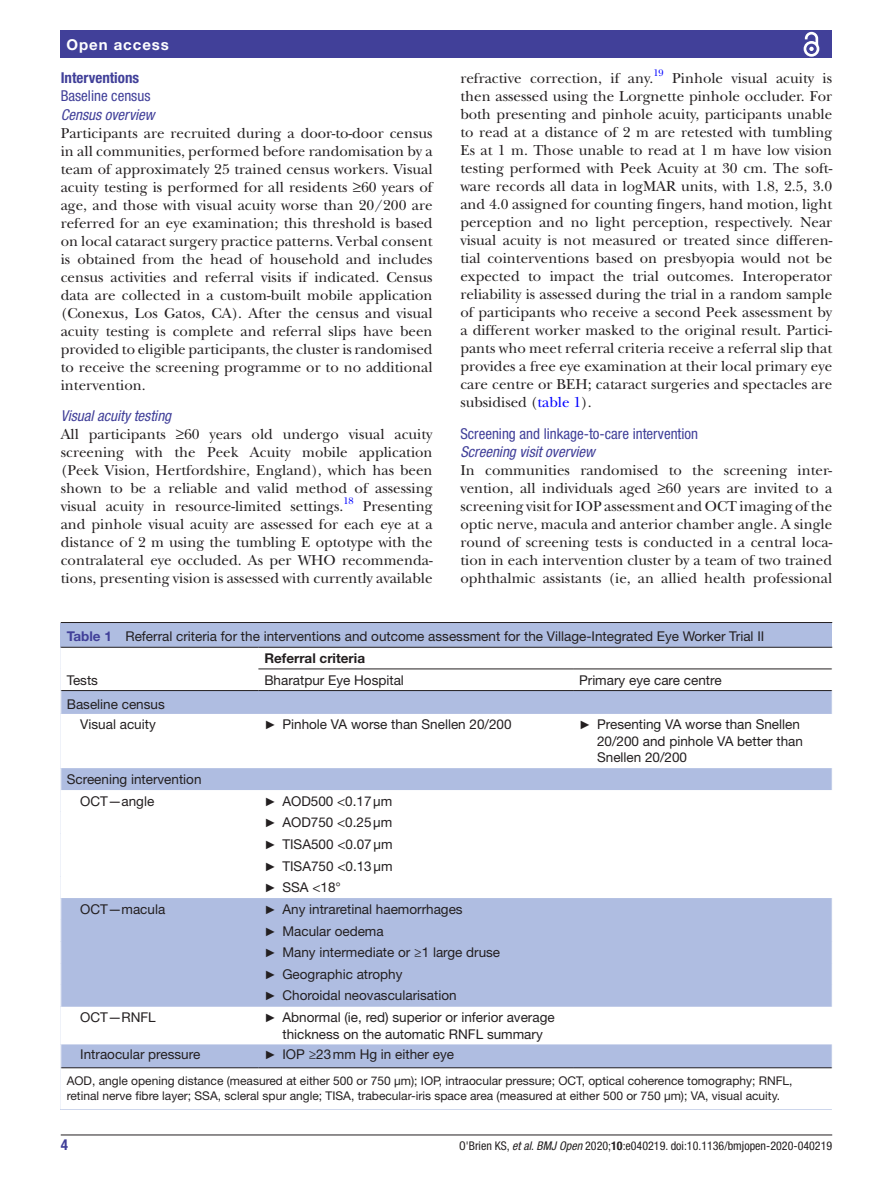
<style>
.page{position:relative;width:893px;height:1191px;background:#fff}
.page>*{position:absolute;margin:0;border:0;box-sizing:border-box;transform-origin:0 0}
.t1{font:15px/18px "New Baskerville";color:#231f20;text-align:justify}
.t2{font:italic condensed 15px "Helvetica Neue LT Std";color:#414099}
.t3{font:condensed 15px "Helvetica Neue LT Std";color:#414099}
.t4{font:700 condensed 15px "Helvetica Neue LT Std";color:#414099}
.t5{font:700 15px "Helvetica Neue LT Std";letter-spacing:.065em;color:#fff}
.t6{font:13.5px/21.6px "Helvetica Neue LT Std";color:#231f20}
.t7{font:700 13.5px "Helvetica Neue LT Std";color:#231f20}
.t8{font:12px/15px "Helvetica Neue LT Std";color:#231f20}
.t9{font:condensed 12px "Helvetica Neue LT Std";color:#231f20}
.t10{font:9.9px "New Baskerville";color:#00f}
.s1{color:#00f}
.s2{font-weight:700;color:#414099}
.s3{font-family:"Arial";font-size:12px}
.s4{font-style:italic}
.s5{font-weight:700}
</style>
<div class="page">
<hr style="left:61px;top:1134px;width:771px;height:1px;background:#231f20">
<div style="left:61px;top:31px;width:771px;height:27px;background:#414099"></div>
<svg style="left:803px;top:31px;width:17px;height:26px"></svg>
<div style="left:61px;top:623px;width:771px;height:486px;background:#afbde1"></div>
<hr style="left:61px;top:622px;width:771px;height:1px;background:#231f20">
<div style="left:61px;top:648px;width:771px;height:461px;background:#fff"></div>
<svg style="left:61px;top:691px;width:771px;height:376px;fill:#fff"></svg>
<hr style="left:61px;top:690px;width:197px;height:1px;background:#231f20">
<hr style="left:61px;top:647px;width:197px;height:1px;background:#231f20">
<hr style="left:258px;top:647px;width:315px;height:1px;background:#231f20">
<hr style="left:573px;top:647px;width:259px;height:1px;background:#231f20">
<hr style="left:258px;top:668px;width:315px;height:1px;background:#231f20">
<hr style="left:258px;top:690px;width:315px;height:1px;background:#231f20">
<hr style="left:573px;top:668px;width:259px;height:1px;background:#231f20">
<hr style="left:573px;top:690px;width:259px;height:1px;background:#231f20">
<hr style="left:258px;top:1067px;width:315px;height:1px;background:#231f20">
<hr style="left:573px;top:1067px;width:259px;height:1px;background:#231f20">
<hr style="left:61px;top:1067px;width:197px;height:1px;background:#231f20">
<svg style="left:60px;top:647px;width:1px;height:66px"></svg>
<svg style="left:60px;top:768px;width:1px;height:238px"></svg>
<svg style="left:60px;top:1044px;width:1px;height:23px"></svg>
<hr style="left:67px;top:1099px;width:765px;height:2px;background:#fff">
<p class="t5" style="left:66px;top:35px;width:104px">Open access</p>
<p class="t4" style="left:61px;top:69px;width:80px">Interventions</p>
<p class="t3" style="left:61px;top:87px;width:91px">Baseline census</p>
<p class="t2" style="left:61px;top:105px;width:95px">Census overview</p>
<p class="t1" style="left:61px;top:124px;width:373px">Participants are recruited during a door-to-door census in all communities, performed before randomisation by a team of approximately 25 trained census workers. Visual acuity testing is performed for all residents ≥60 years of age, and those with visual acuity worse than 20/200 are referred for an eye examination; this threshold is based on local cataract surgery practice patterns. Verbal consent is obtained from the head of household and includes census activities and referral visits if indicated. Census data are collected in a custom-built mobile application (Conexus, Los Gatos, CA). After the census and visual acuity testing is complete and referral slips have been provided to eligible participants, the cluster is randomised to receive the screening programme or to no additional intervention.</p>
<p class="t2" style="left:61px;top:407px;width:112px">Visual acuity testing</p>
<p class="t1" style="left:61px;top:425px;width:373px">All participants ≥60 years old undergo visual acuity screening with the Peek Acuity mobile application (Peek Vision, Hertfordshire, England), which has been shown to be a reliable and valid method of assessing visual acuity in resource-limited settings.</p>
<p class="t10" style="left:343px;top:495px;width:12px">18</p>
<p class="t1" style="left:61px;top:497px;width:373px;text-indent:302px">Presenting and pinhole visual acuity are assessed for each eye at a distance of 2 m using the tumbling E optotype with the contralateral eye occluded. As per WHO recommenda&shy;tions, presenting vision is assessed with currently available</p>
<p class="t10" style="left:653px;top:67px;width:12px">19</p>
<p class="t1" style="left:460px;top:69px;width:373px;text-indent:212px">Pinhole visual acuity is then assessed using the Lorgnette pinhole occluder. For both presenting and pinhole acuity, participants unable to read at a distance of 2 m are retested with tumbling Es at 1 m. Those unable to read at 1 m have low vision testing performed with Peek Acuity at 30 cm. The soft&shy;ware records all data in logMAR units, with 1.8, 2.5, 3.0 and 4.0 assigned for counting fingers, hand motion, light perception and no light perception, respectively. Near visual acuity is not measured or treated since differen&shy;tial cointerventions based on presbyopia would not be expected to impact the trial outcomes. Interoperator reliability is assessed during the trial in a random sample of participants who receive a second Peek assessment by a different worker masked to the original result. Partici&shy;pants who meet referral criteria receive a referral slip that provides a free eye examination at their local primary eye care centre or BEH; cataract surgeries and spectacles are subsidised (<span class="s1">table 1</span>).</p>
<p class="t3" style="left:460px;top:425px;width:239px">Screening and linkage-to-care intervention</p>
<p class="t2" style="left:460px;top:443px;width:136px">Screening visit overview</p>
<p class="t1" style="left:460px;top:461px;width:373px">In communities randomised to the screening inter&shy;vention, all individuals aged ≥60 years are invited to a screening visit for IOP assessment and OCT imaging of the optic nerve, macula and anterior chamber angle. A single round of screening tests is conducted in a central loca&shy;tion in each intervention cluster by a team of two trained ophthalmic assistants (ie, an allied health professional</p>
<p class="t1" style="left:460px;top:69px;width:194px">refractive correction, if any.</p>
<p class="t6" style="left:67px;top:625px;width:699px"><span class="s2">Table 1</span> Referral criteria for the interventions and outcome assessment for the Village-Integrated Eye Worker Trial II</p>
<p class="t6" style="left:67px;top:669px;width:33px">Tests</p>
<p class="t7" style="left:264px;top:650px;width:102px">Referral criteria</p>
<p class="t6" style="left:264px;top:669px;width:141px">Bharatpur Eye Hospital</p>
<p class="t6" style="left:579px;top:669px;width:144px">Primary eye care centre</p>
<p class="t6" style="left:67px;top:694px;width:100px;line-height:20.1px;text-align:center">Baseline census<br>Visual acuity</p>
<p class="t6" style="left:80px;top:768px;width:123px;text-indent:-14px">Screening intervention<br>OCT—angle</p>
<p class="t6" style="left:264px;top:713px;width:249px"><span class="s3">►</span> Pinhole VA worse than Snellen 20/200</p>
<p class="t6" style="left:597px;top:716px;width:207px;line-height:16.5px;text-indent:-18px"><span class="s3">►</span> Presenting VA worse than Snellen<br>20/200 and pinhole VA better than<br>Snellen 20/200</p>
<p class="t6" style="left:264px;top:790px;width:130px;text-align:justify"><span class="s3">►</span> AOD500 &lt;0.17µm <span class="s3">►</span> AOD750 &lt;0.25µm <span class="s3">►</span> TISA500 &lt;0.07µm <span class="s3">►</span> TISA750 &lt;0.13µm <span class="s3">►</span> SSA &lt;18°</p>
<p class="t6" style="left:80px;top:898px;width:87px">OCT—macula</p>
<p class="t6" style="left:264px;top:898px;width:237px"><span class="s3">►</span> Any intraretinal haemorrhages<br><span class="s3">►</span> Macular oedema<br><span class="s3">►</span> Many intermediate or ≥1 large druse <span class="s3">►</span> Geographic atrophy<br><span class="s3">►</span> Choroidal neovascularisation</p>
<p class="t6" style="left:80px;top:1006px;width:77px">OCT—RNFL</p>
<p class="t6" style="left:264px;top:1009px;width:292px;line-height:16.5px;text-align:center"><span class="s3">►</span> Abnormal (ie, red) superior or inferior average thickness on the automatic RNFL summary</p>
<p class="t6" style="left:80px;top:1043px;width:122px">Intraocular pressure</p>
<p class="t6" style="left:264px;top:1043px;width:191px"><span class="s3">►</span> IOP ≥23mm Hg in either eye</p>
<p class="t8" style="left:67px;top:1073px;width:727px">AOD, angle opening distance (measured at either 500 or 750 μm); IOP, intraocular pressure; OCT, optical coherence tomography; RNFL, retinal nerve fibre layer; SSA, scleral spur angle; TISA, trabecular-iris space area (measured at either 500 or 750 μm); VA, visual acuity.</p>
<p class="t4" style="left:61px;top:1135px;width:9px">4</p>
<p class="t9" style="left:459px;top:1138px;width:374px">O'Brien KS, <span class="s4">et al</span>. <span class="s4">BMJ Open</span> 2020;<span class="s5">10</span>:e040219. doi:10.1136/bmjopen-2020-040219</p>
</div>
